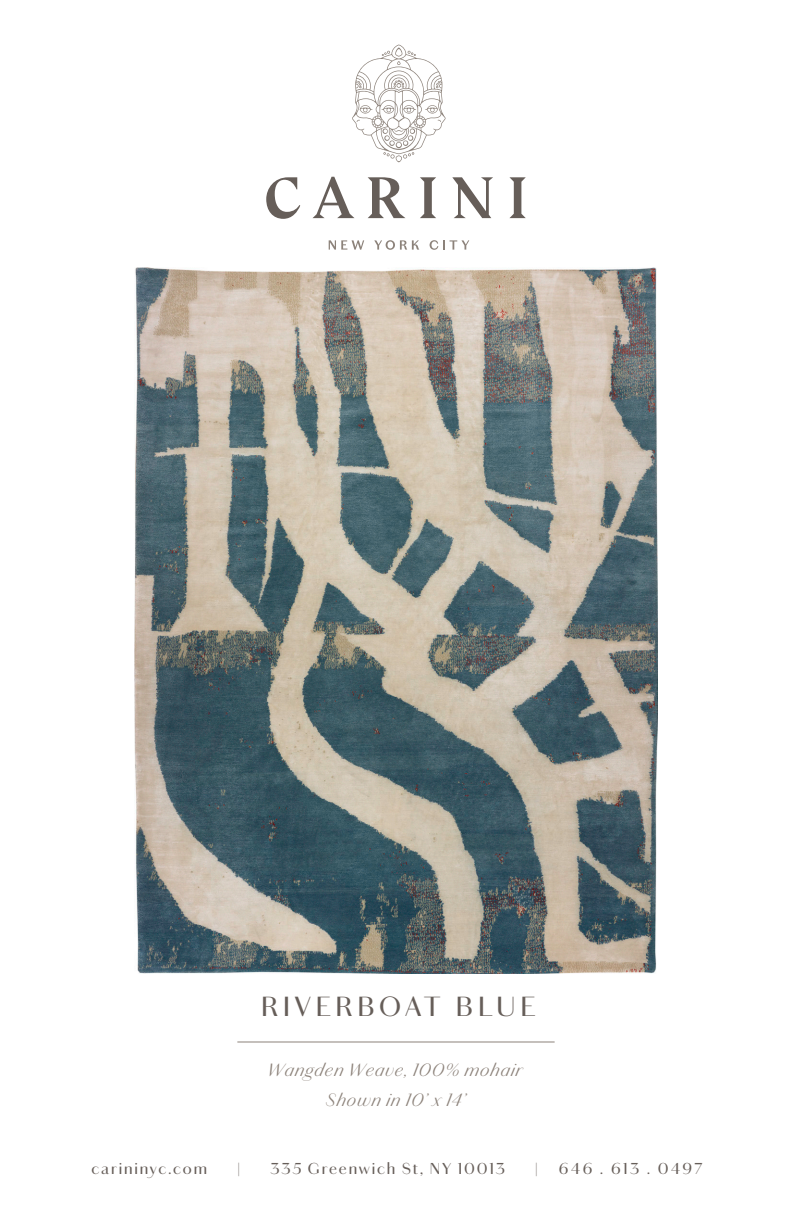
<style>
.page{position:relative;width:792px;height:1224px;background:#fff}
.page>*{position:absolute;margin:0;border:0;box-sizing:border-box;transform-origin:0 0}
.t1{font:28px "Chiswick Sans";letter-spacing:.165em;color:#665e59}
.t2{font:italic 300 18px "Chiswick Sans";letter-spacing:.06em;color:#8c827a}
.t3{font:16px "Chiswick Sans";letter-spacing:.115em;color:#665e59}
.t4{font:16px "Chiswick Sans";letter-spacing:.155em;color:#665e59}
</style>
<div class="page">
<hr style="left:237px;top:1042px;width:318px;height:1px;background:#8c827a">
<img style="left:134px;top:268px;width:524px;height:706px">
<svg style="left:266px;top:177px;width:34px;height:42px"></svg>
<svg style="left:313px;top:177px;width:41px;height:41px"></svg>
<svg style="left:368px;top:177px;width:37px;height:41px"></svg>
<svg style="left:420px;top:177px;width:16px;height:41px"></svg>
<svg style="left:452px;top:177px;width:41px;height:41px"></svg>
<svg style="left:509px;top:177px;width:17px;height:41px"></svg>
<svg style="left:329px;top:240px;width:35px;height:10px"></svg>
<svg style="left:374px;top:240px;width:45px;height:10px"></svg>
<svg style="left:430px;top:240px;width:39px;height:10px"></svg>
<svg style="left:352px;top:45px;width:94px;height:117px"></svg>
<p class="t1" style="left:261px;top:987px;width:276px">RIVERBOAT BLUE</p>
<p class="t2" style="left:268px;top:1057px;width:256px">Wangden Weave, 100% mohair</p>
<p class="t2" style="left:326px;top:1087px;width:141px">Shown in 10’ x 14’</p>
<p class="t3" style="left:91px;top:1157px;width:117px">carininyc.com</p>
<p class="t3" style="left:237px;top:1157px;width:4px">|</p>
<p class="t3" style="left:270px;top:1157px;width:236px">335 Greenwich St, NY 10013</p>
<p class="t3" style="left:535px;top:1157px;width:4px">|</p>
<p class="t4" style="left:559px;top:1157px;width:145px">646 . 613 . 0497</p>
</div>
